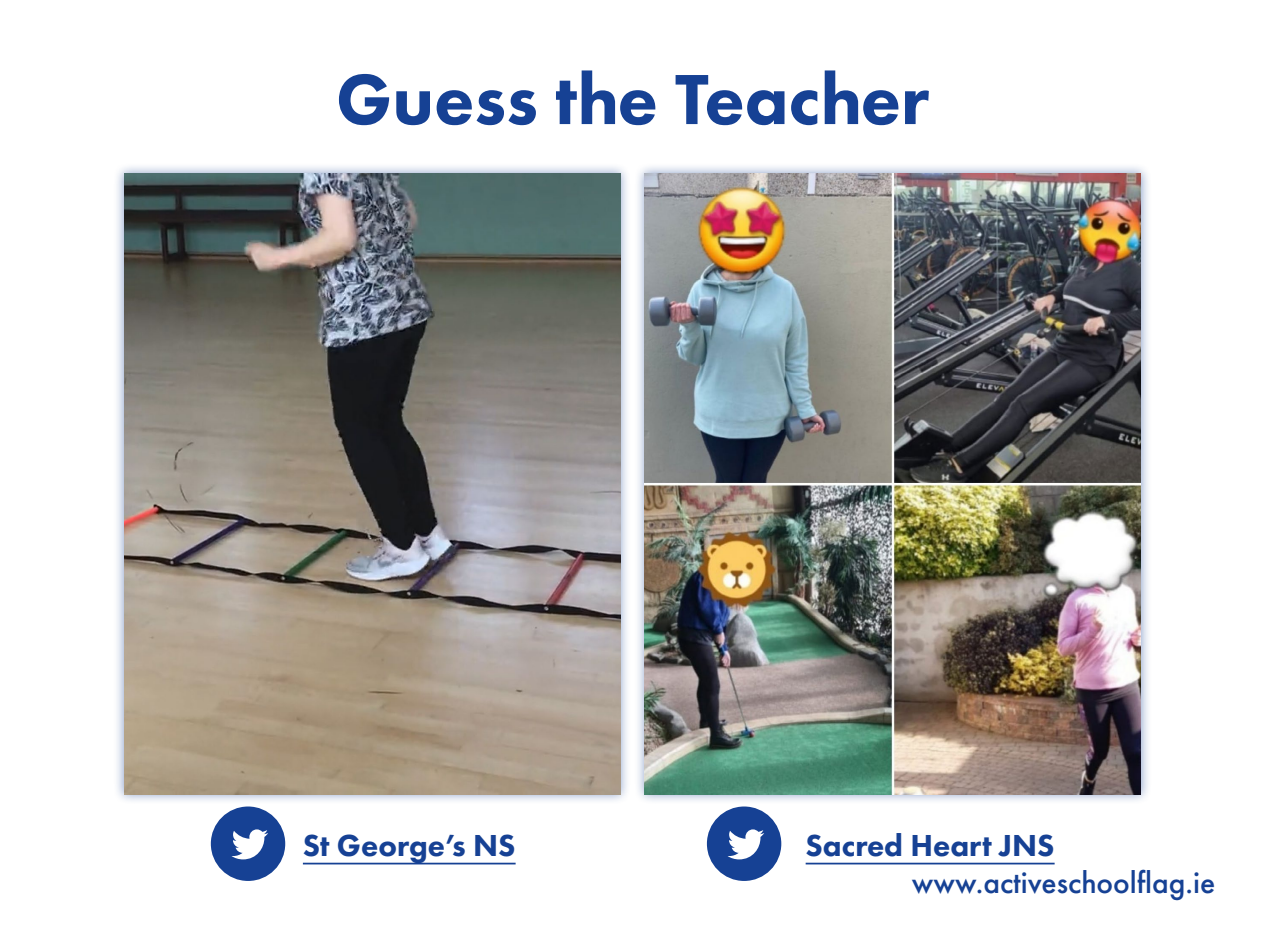
<style>
.page{position:relative;width:1265px;height:943px;background:#fff}
.page>*{position:absolute;margin:0;border:0;box-sizing:border-box;transform-origin:0 0}
.t1{font:800 73.5px "Futura PT";color:#164194}
.t2{font:800 31.5px "Futura PT";color:#164194}
.t3{font:500 31.5px "Futura PT";color:#164194}
</style>
<div class="page">
<hr style="left:303px;top:862px;width:213px;height:2px;background:#164194">
<div style="left:113px;top:163px;width:518px;height:642px;background:#164194;opacity:.5"></div>
<img style="left:124px;top:174px;width:496px;height:620px">
<hr style="left:806px;top:862px;width:249px;height:2px;background:#164194">
<div style="left:634px;top:163px;width:518px;height:642px;background:#164194;opacity:.5"></div>
<img style="left:645px;top:174px;width:496px;height:620px">
<svg style="left:707px;top:806px;width:74px;height:75px"></svg>
<svg style="left:211px;top:806px;width:74px;height:75px"></svg>
<h1 class="t1" style="left:336px;top:54px;width:595px">Guess the Teacher</h1>
<p class="t2" style="left:303px;top:826px;width:214px">St George’s NS</p>
<p class="t2" style="left:806px;top:826px;width:250px">Sacred Heart JNS</p>
<p class="t3" style="left:912px;top:863px;width:305px">www.activeschoolflag.ie</p>
</div>
